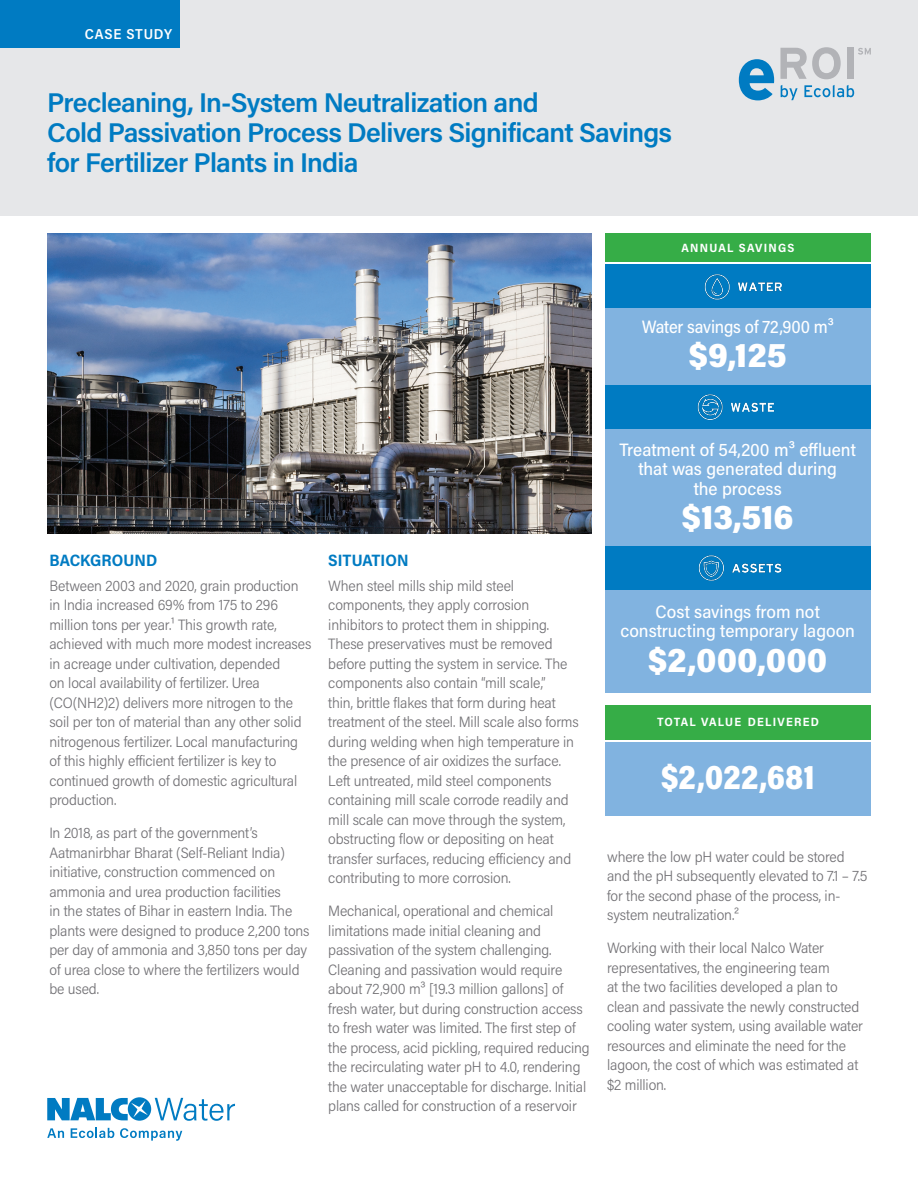
<style>
.page{position:relative;width:918px;height:1188px;background:#fff}
.page>*{position:absolute;margin:0;border:0;box-sizing:border-box;transform-origin:0 0}
.t1{font:900 34.5px "Acumin Pro Semi Cond";letter-spacing:.005em;color:#fff}
.t2{font:900 34.5px "Acumin Pro Semi Cond";letter-spacing:.005em;color:#fff;scale:.91 1}
._1_header{font:600 27px/30px "Acumin Pro";letter-spacing:-.025em;color:#007bc2}
.t3{font:500 18px/19.5px "Acumin Pro Semi Cond";color:#fff;text-align:center}
.t4{font:500 18px "Acumin Pro Semi Cond";color:#fff;scale:.96 1}
._2_subhead{font:700 16.5px "Acumin Pro Semi Cond";color:#007bc2}
._3_text{font:300 15px/19.5px "Acumin Pro Semi Cond";letter-spacing:-.01em;color:#717074}
.t5{font:600 14.4px "Acumin Pro Semi Cond";letter-spacing:.055em;color:#fff}
.t6{font:700 12px "Acumin Pro Semi Cond";letter-spacing:.105em;color:#fff}
</style>
<div class="page">
<img style="left:47px;top:234px;width:545px;height:299px">
<div style="left:605px;top:264px;width:265px;height:429px;background:#81b3e0"></div>
<div style="left:0;top:0;width:918px;height:216px;background:#e6e7e9"></div>
<div style="left:0;top:0;width:180px;height:47px;background:#007bc2"></div>
<svg style="left:739px;top:59px;width:35px;height:41px"></svg>
<svg style="left:780px;top:47px;width:61px;height:32px"></svg>
<div style="left:848px;top:48px;width:6px;height:31px;background:#b2b3b7"></div>
<svg style="left:858px;top:48px;width:13px;height:7px"></svg>
<svg style="left:781px;top:85px;width:17px;height:15px"></svg>
<svg style="left:804px;top:85px;width:50px;height:12px"></svg>
<svg style="left:47px;top:1097px;width:188px;height:24px"></svg>
<svg style="left:47px;top:1128px;width:17px;height:10px"></svg>
<svg style="left:71px;top:1128px;width:43px;height:10px"></svg>
<svg style="left:120px;top:1128px;width:62px;height:13px"></svg>
<div style="left:605px;top:233px;width:265px;height:29px;background:#36ad47"></div>
<div style="left:606px;top:386px;width:265px;height:43px;background:#007bc2"></div>
<img style="left:697px;top:394px;width:78px;height:26px">
<div style="left:605px;top:264px;width:265px;height:44px;background:#007bc2"></div>
<img style="left:704px;top:274px;width:78px;height:26px">
<div style="left:605px;top:742px;width:265px;height:73px;background:#81b3e0"></div>
<div style="left:605px;top:705px;width:266px;height:35px;background:#36ad47"></div>
<div style="left:606px;top:546px;width:265px;height:43px;background:#007bc2"></div>
<img style="left:698px;top:555px;width:84px;height:26px">
<p class="t5" style="left:85px;top:24px;width:89px">CASE STUDY</p>
<p class="_1_header" style="left:47px;top:86px;width:626px">Precleaning, In-System Neutralization and<br>Cold Passivation Process Delivers Significant Savings</p>
<p class="_1_header" style="left:47px;top:146px;width:313px">for Fertilizer Plants in India</p>
<p class="t6" style="left:682px;top:240px;width:114px">ANNUAL SAVINGS</p>
<p class="t4" style="left:642px;top:314px;width:202px">Water savings of 72,900 m³</p>
<p class="t1" style="left:689px;top:331px;width:99px">$9,125</p>
<p class="_2_subhead" style="left:49px;top:548px;width:109px">BACKGROUND</p>
<p class="_3_text" style="left:49px;top:575px;width:264px">Between 2003 and 2020, grain production in India increased 69% from 175 to 296 million tons per year.¹ This growth rate, achieved with much more modest increases in acreage under cultivation, depended<br>on local availability of fertilizer. Urea (CO(NH2)2) delivers more nitrogen to the soil per ton of material than any other solid nitrogenous fertilizer. Local manufacturing of this highly efficient fertilizer is key to continued growth of domestic agricultural production.</p>
<p class="_3_text" style="left:49px;top:822px;width:262px">In 2018, as part of the government’s Aatmanirbhar Bharat (Self-Reliant India) initiative, construction commenced on ammonia and urea production facilities<br>in the states of Bihar in eastern India. The plants were designed to produce 2,200 tons per day of ammonia and 3,850 tons per day of urea close to where the fertilizers would be used.</p>
<p class="_2_subhead" style="left:328px;top:548px;width:82px">SITUATION</p>
<p class="_3_text" style="left:328px;top:575px;width:252px">When steel mills ship mild steel components, they apply corrosion inhibitors to protect them in shipping.<br>These preservatives must be removed before putting the system in service. The components also contain “mill scale,”<br>thin, brittle flakes that form during heat treatment of the steel. Mill scale also forms during welding when high temperature in the presence of air oxidizes the surface.<br>Left untreated, mild steel components containing mill scale corrode readily and mill scale can move through the system, obstructing flow or depositing on heat transfer surfaces, reducing efficiency and contributing to more corrosion.</p>
<p class="_3_text" style="left:328px;top:900px;width:263px">Mechanical, operational and chemical limitations made initial cleaning and passivation of the system challenging.<br>Cleaning and passivation would require about 72,900 m³ [19.3 million gallons] of fresh water, but during construction access to fresh water was limited. The first step of the process, acid pickling, required reducing the recirculating water pH to 4.0, rendering the water unacceptable for discharge. Initial plans called for construction of a reservoir</p>
<p class="t3" style="left:620px;top:439px;width:238px">Treatment of 54,200 m³ effluent that was generated during<br>the process</p>
<p class="t1" style="left:682px;top:493px;width:113px">$13,516</p>
<p class="t3" style="left:620px;top:601px;width:236px">Cost savings from not constructing temporary lagoon</p>
<p class="t1" style="left:648px;top:635px;width:181px">$2,000,000</p>
<p class="t6" style="left:657px;top:713px;width:163px">TOTAL VALUE DELIVERED</p>
<p class="t2" style="left:661px;top:753px;width:170px">$2,022,681</p>
<p class="_3_text" style="left:607px;top:846px;width:262px">where the low pH water could be stored and the pH subsequently elevated to 7.1 – 7.5 for the second phase of the process, in&shy;system neutralization.²</p>
<p class="_3_text" style="left:607px;top:937px;width:257px">Working with their local Nalco Water representatives, the engineering team<br>at the two facilities developed a plan to clean and passivate the newly constructed cooling water system, using available water resources and eliminate the need for the lagoon, the cost of which was estimated at $2 million.</p>
</div>
